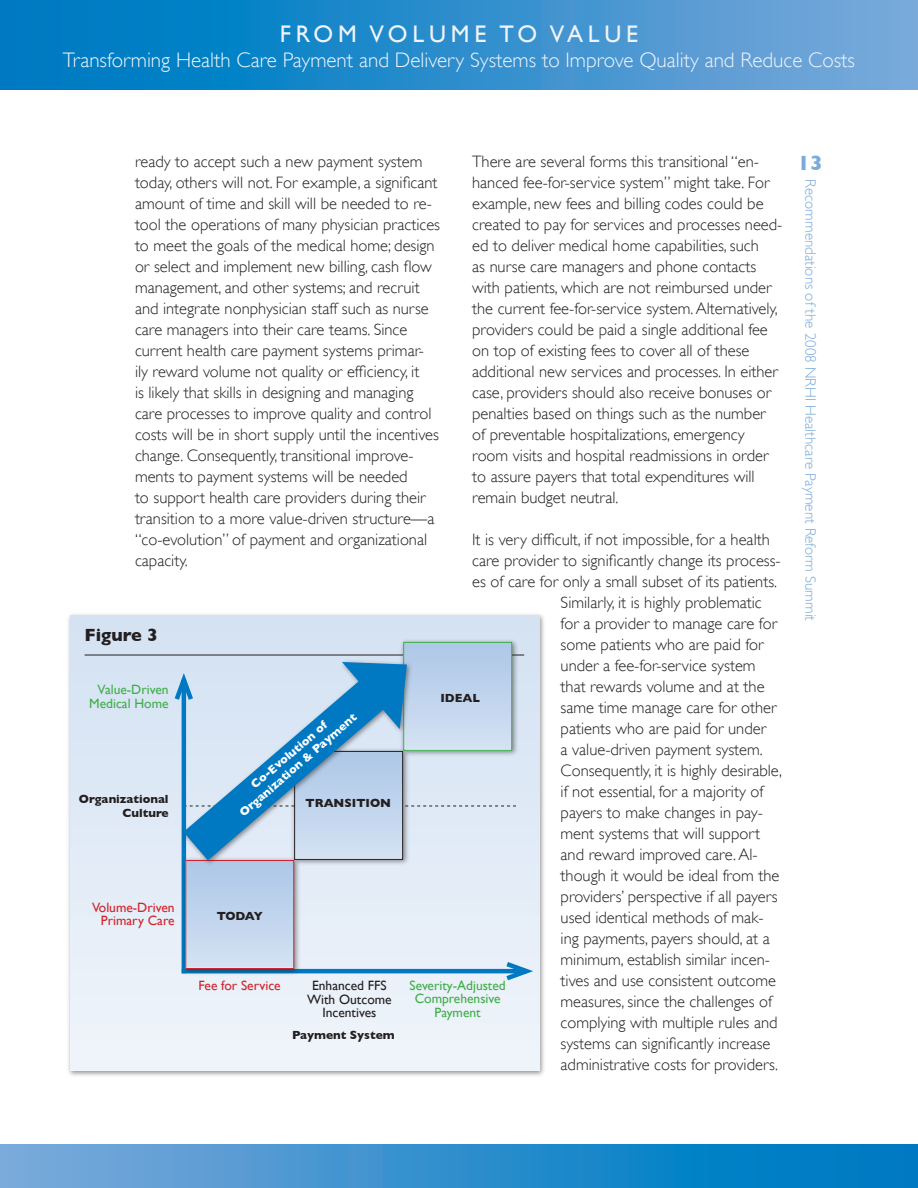
<style>
.page{position:relative;width:918px;height:1188px;background:#fff}
.page>*{position:absolute;margin:0;border:0;box-sizing:border-box;transform-origin:0 0}
.t1{font:24px "Gill Sans";letter-spacing:.2em;color:#eff4fa}
.t2{font:300 21px "Gill Sans";color:#eff4fa}
.t3{font:700 21px "Gill Sans";color:#7aabdb}
.t4{font:700 18px "Gill Sans";color:#231f20}
.t5{font:300 16.5px/21px "Gill Sans";color:#231f20}
.t6{font:300 15px "Gill Sans";color:#7aabdb}
.t7{font:13.5px/13.5px "Gill Sans";color:#40ae49;text-align:center}
.t8{font:13.5px/13.5px "Gill Sans";color:#d1232a;text-align:right}
.t9{font:13.5px/13.5px "Gill Sans";color:#231f20;text-align:center}
.t10{font:700 12px/13.5px "Gill Sans";color:#231f20;text-align:right}
.t11{font:700 12px/13.5px "Gill Sans";color:#fff;text-align:center}
</style>
<div class="page">
<div style="left:1px;top:0;width:917px;height:90px;background:linear-gradient(to right,#0076c0,#79a8da)"></div>
<div style="left:1px;top:1144px;width:917px;height:44px;background:linear-gradient(to right,#7aa9da,#0076c0)"></div>
<div style="left:66px;top:611px;width:481px;height:467px;background:#231f20;opacity:.5"></div>
<div style="left:70px;top:616px;width:470px;height:455px;background:linear-gradient(to bottom,#d2e1f1,#f0f5fb)"></div>
<svg style="left:436px;top:806px;width:80px;height:1px"></svg>
<hr style="left:182px;top:969px;width:345px;height:4px;background:#0079c2">
<svg style="left:501px;top:958px;width:39px;height:26px"></svg>
<hr style="left:85px;top:655px;width:439px;height:1px;background:#231f20">
<div style="left:181px;top:856px;width:120px;height:120px;background:#231f20;opacity:.5"></div>
<div style="left:186px;top:861px;width:108px;height:108px;background:#c6d8ef"></div>
<div style="left:185px;top:860px;width:109px;height:109px;border:1px solid #d1232a"></div>
<div style="left:399px;top:638px;width:120px;height:120px;background:#231f20;opacity:.5"></div>
<div style="left:404px;top:642px;width:108px;height:108px;background:linear-gradient(to bottom,#acc7e7,#d3e1f3)"></div>
<div style="left:403px;top:642px;width:109px;height:109px;border:1px solid #40ae49"></div>
<svg style="left:143px;top:633px;width:293px;height:266px"></svg>
<svg style="left:342px;top:662px;width:65px;height:67px"></svg>
<h1 class="t1" style="left:280px;top:20px;width:360px">FROM VOLUME TO VALUE</h1>
<p class="t2" style="left:63px;top:48px;width:794px">Transforming Health Care Payment and Delivery Systems to Improve Quality and Reduce Costs</p>
<p class="t5" style="left:135px;top:151px;width:307px">ready to accept such a new payment system today, others will not. For example, a significant amount of time and skill will be needed to re&shy;tool the operations of many physician practices to meet the goals of the medical home; design or select and implement new billing, cash flow management, and other systems; and recruit and integrate nonphysician staff such as nurse care managers into their care teams. Since current health care payment systems primar&shy;ily reward volume not quality or efficiency, it<br>is likely that skills in designing and managing care processes to improve quality and control costs will be in short supply until the incentives change. Consequently, transitional improve&shy;ments to payment systems will be needed<br>to support health care providers during their transition to a more value-driven structure—a “co-evolution” of payment and organizational capacity.</p>
<p class="t5" style="left:472px;top:151px;width:312px">There are several forms this transitional “en&shy;hanced fee-for-service system” might take. For example, new fees and billing codes could be created to pay for services and processes need&shy;ed to deliver medical home capabilities, such<br>as nurse care managers and phone contacts with patients, which are not reimbursed under the current fee-for-service system. Alternatively, providers could be paid a single additional fee on top of existing fees to cover all of these additional new services and processes. In either case, providers should also receive bonuses or penalties based on things such as the number of preventable hospitalizations, emergency room visits and hospital readmissions in order to assure payers that total expenditures will remain budget neutral.</p>
<p class="t5" style="left:472px;top:529px;width:299px">It is very difficult, if not impossible, for a health</p>
<p class="t5" style="left:472px;top:550px;width:310px">care provider to significantly change its process-</p>
<p class="t5" style="left:472px;top:571px;width:305px">es of care for only a small subset of its patients.</p>
<p class="t5" style="left:561px;top:592px;width:203px">Similarly, it is highly problematic</p>
<p class="t5" style="left:561px;top:613px;width:218px">for a provider to manage care for</p>
<p class="t5" style="left:561px;top:634px;width:205px">some patients who are paid for</p>
<p class="t5" style="left:561px;top:655px;width:197px">under a fee-for-service system</p>
<p class="t5" style="left:561px;top:676px;width:205px">that rewards volume and at the</p>
<p class="t5" style="left:561px;top:697px;width:217px">same time manage care for other</p>
<p class="t5" style="left:561px;top:718px;width:207px">patients who are paid for under</p>
<p class="t5" style="left:561px;top:739px;width:202px">a value-driven payment system.</p>
<p class="t5" style="left:561px;top:760px;width:223px">Consequently, it is highly desirable,</p>
<p class="t5" style="left:561px;top:781px;width:204px">if not essential, for a majority of</p>
<p class="t5" style="left:561px;top:802px;width:204px">payers to make changes in pay-</p>
<p class="t5" style="left:561px;top:823px;width:201px">ment systems that will support</p>
<p class="t5" style="left:561px;top:844px;width:199px">and reward improved care. Al-</p>
<p class="t5" style="left:561px;top:865px;width:220px">though it would be ideal from the</p>
<p class="t5" style="left:561px;top:886px;width:219px">providers’ perspective if all payers</p>
<p class="t5" style="left:561px;top:907px;width:204px">used identical methods of mak-</p>
<p class="t5" style="left:561px;top:928px;width:211px">ing payments, payers should, at a</p>
<p class="t5" style="left:561px;top:949px;width:211px">minimum, establish similar incen-</p>
<p class="t5" style="left:561px;top:970px;width:217px">tives and use consistent outcome</p>
<p class="t5" style="left:561px;top:991px;width:213px">measures, since the challenges of</p>
<p class="t5" style="left:561px;top:1012px;width:218px">complying with multiple rules and</p>
<p class="t5" style="left:561px;top:1033px;width:211px">systems can significantly increase</p>
<p class="t5" style="left:561px;top:1054px;width:217px">administrative costs for providers.</p>
<p class="t4" style="left:85px;top:625px;width:72px">Figure 3</p>
<p class="t7" style="left:89px;top:683px;width:81px;text-align:right">Value-Driven<br>Medical Home</p>
<p class="t10" style="left:440px;top:691px;width:41px">IDEAL</p>
<p class="t11" style="left:228px;top:799px;width:152px;rotate:-41deg">Co-Evolution of<br>Organization &amp; Payment</p>
<p class="t10" style="left:79px;top:792px;width:91px">Organizational<br>Culture</p>
<p class="t10" style="left:305px;top:796px;width:87px">TRANSITION</p>
<p class="t8" style="left:92px;top:900px;width:84px">Volume-Driven<br>Primary Care</p>
<p class="t10" style="left:217px;top:909px;width:47px">TODAY</p>
<p class="t8" style="left:198px;top:979px;width:84px">Fee for Service</p>
<p class="t9" style="left:307px;top:979px;width:86px">Enhanced FFS<br>With Outcome<br>Incentives</p>
<p class="t7" style="left:410px;top:979px;width:98px">Severity-Adjusted<br>Comprehensive<br>Payment</p>
<p class="t10" style="left:292px;top:1028px;width:104px">Payment System</p>
<p class="t3" style="left:798px;top:151px;width:11px">13</p>
<p class="t6" style="left:819px;top:179px;width:443px;rotate:90deg">Recommendations of the 2008 NRHI Healthcare Payment Reform Summit</p>
</div>
